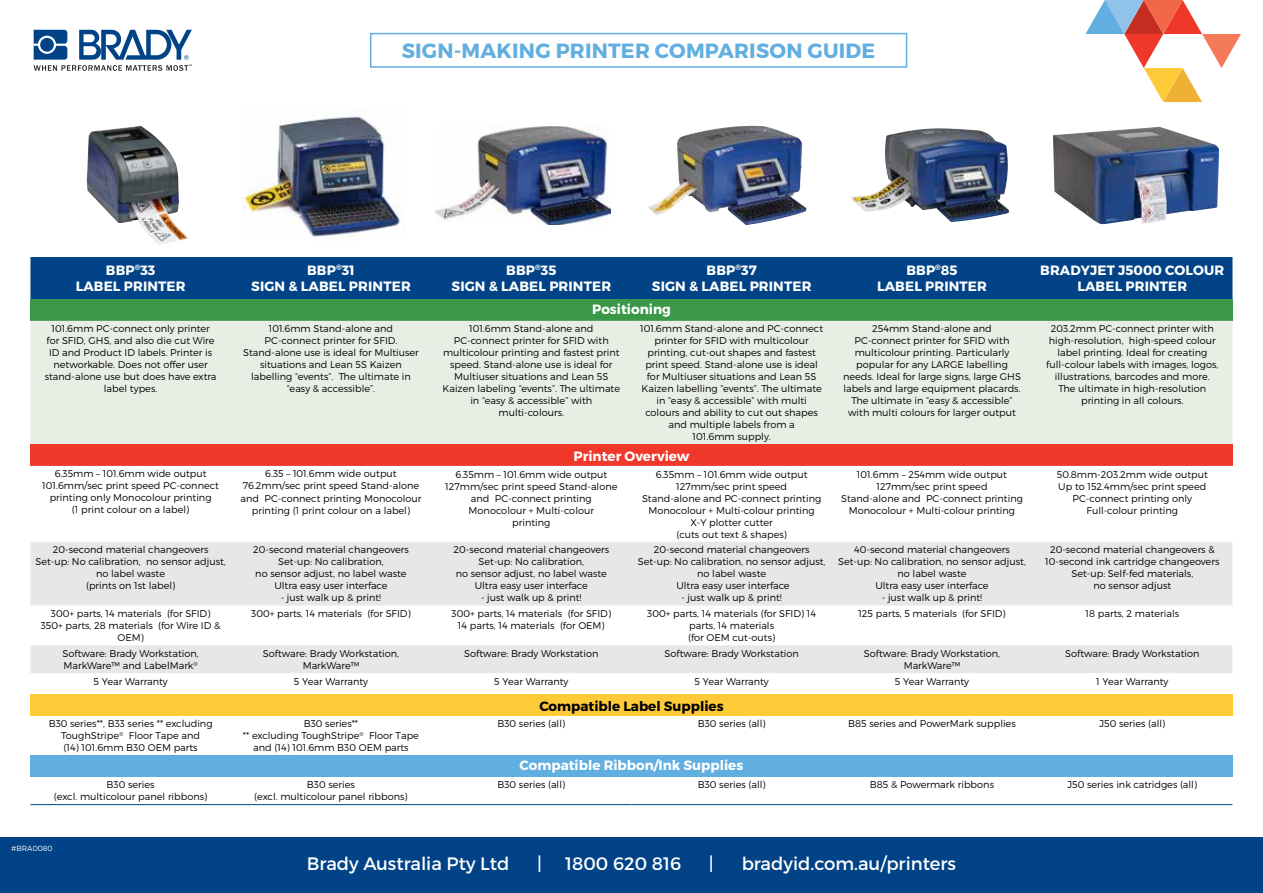
<style>
.page{position:relative;width:1263px;height:893px;background:#fff}
.page>*{position:absolute;margin:0;border:0;box-sizing:border-box;transform-origin:0 0}
.t1{font:700 20.55px "Montserrat";letter-spacing:.01em;color:#61aee1}
.t2{font:18px "Montserrat";color:#fff}
.t3{font:700 13.5px/15.8px "Montserrat";letter-spacing:.01em;color:#fff;text-align:center}
.t4{font:700 13.5px "Montserrat";color:#000}
.t5{font:300 9.75px/12px "Montserrat";color:#000;text-align:center}
.t6{font:300 7.5px "Montserrat";color:#fff}
</style>
<div class="page">
<svg style="left:1085px;top:0;width:156px;height:102px"></svg>
<svg style="left:34px;top:30px;width:158px;height:41px"></svg>
<div style="left:370px;top:33px;width:537px;height:35px;border:2px solid #61aee1"></div>
<div style="left:30px;top:257px;width:1202px;height:43px;background:#014386"></div>
<div style="left:30px;top:300px;width:1202px;height:21px;background:#3a9848"></div>
<div style="left:30px;top:321px;width:1202px;height:124px;background:#e9eee4"></div>
<div style="left:30px;top:445px;width:1202px;height:21px;background:#ef3829"></div>
<svg style="left:30px;top:542px;width:1202px;height:131px;fill:#e6e7e8"></svg>
<div style="left:30px;top:694px;width:1202px;height:22px;background:#ffca38"></div>
<div style="left:30px;top:755px;width:1202px;height:22px;background:#61aee1"></div>
<hr style="left:30px;top:804px;width:201px;height:1px;background:#014386">
<hr style="left:231px;top:804px;width:200px;height:1px;background:#014386">
<hr style="left:431px;top:804px;width:200px;height:1px;background:#014386">
<hr style="left:631px;top:804px;width:201px;height:1px;background:#014386">
<hr style="left:832px;top:804px;width:200px;height:1px;background:#014386">
<hr style="left:1032px;top:804px;width:200px;height:1px;background:#014386">
<img style="left:87px;top:126px;width:53px;height:55px">
<img style="left:851px;top:128px;width:158px;height:94px">
<img style="left:242px;top:110px;width:158px;height:127px">
<img style="left:1053px;top:127px;width:166px;height:97px">
<img style="left:434px;top:127px;width:176px;height:97px">
<img style="left:648px;top:126px;width:158px;height:99px">
<div style="left:0;top:838px;width:1263px;height:55px;background:#014386"></div>
<h1 class="t1" style="left:402px;top:37px;width:475px">SIGN-MAKING PRINTER COMPARISON GUIDE</h1>
<h3 class="t3" style="left:76px;top:262px;width:111px">BBP<sup>®</sup>33<br>LABEL PRINTER</h3>
<h3 class="t3" style="left:251px;top:262px;width:161px">BBP<sup>®</sup>31<br>SIGN &amp; LABEL PRINTER</h3>
<h3 class="t3" style="left:451px;top:262px;width:161px">BBP<sup>®</sup>35<br>SIGN &amp; LABEL PRINTER</h3>
<h3 class="t3" style="left:652px;top:262px;width:161px">BBP<sup>®</sup>37<br>SIGN &amp; LABEL PRINTER</h3>
<h3 class="t3" style="left:877px;top:262px;width:111px">BBP<sup>®</sup>85<br>LABEL PRINTER</h3>
<h3 class="t3" style="left:1040px;top:262px;width:186px">BRADYJET J5000 COLOUR<br>LABEL PRINTER</h3>
<h3 class="t3" style="left:592px;top:302px;width:80px">Positioning</h3>
<p class="t5" style="left:45px;top:323px;width:173px">101.6mm PC-connect only printer for SFID, GHS, and also die cut Wire<br>ID and Product ID labels. Printer is networkable. Does not offer user stand-alone use but does have extra label types.</p>
<p class="t5" style="left:243px;top:323px;width:177px">101.6mm Stand-alone and<br>PC-connect printer for SFID.<br>Stand-alone use is ideal for Multiuser situations and Lean 5S Kaizen labelling “events”. The ultimate in “easy &amp; accessible”.</p>
<p class="t5" style="left:443px;top:323px;width:179px">101.6mm Stand-alone and<br>PC-connect printer for SFID with multicolour printing and fastest print speed. Stand-alone use is ideal for<br>Multiuser situations and Lean 5S<br>Kaizen labeling “events”. The ultimate in “easy &amp; accessible” with multi-colours.</p>
<p class="t5" style="left:640px;top:323px;width:185px">101.6mm Stand-alone and PC-connect printer for SFID with multicolour printing, cut-out shapes and fastest print speed. Stand-alone use is ideal for Multiuser situations and Lean 5S Kaizen labelling “events”. The ultimate in “easy &amp; accessible” with multi colours and ability to cut out shapes and multiple labels from a<br>101.6mm supply.</p>
<p class="t5" style="left:843px;top:323px;width:179px">254mm Stand-alone and PC-connect printer for SFID with multicolour printing. Particularly popular for any LARGE labelling needs. Ideal for large signs, large GHS labels and large equipment placards.<br>The ultimate in “easy &amp; accessible” with multi colours for larger output</p>
<p class="t5" style="left:1046px;top:323px;width:174px">203.2mm PC-connect printer with high-resolution, high-speed colour label printing. Ideal for creating full-colour labels with images, logos, illustrations, barcodes and more.<br>The ultimate in high-resolution printing in all colours.</p>
<h3 class="t3" style="left:573px;top:448px;width:118px">Printer Overview</h3>
<p class="t5" style="left:42px;top:468px;width:178px">6.35mm – 101.6mm wide output<br>101.6mm/sec print speed PC-connect printing only Monocolour printing<br>(1 print colour on a label)</p>
<p class="t5" style="left:241px;top:468px;width:182px">6.35 – 101.6mm wide output 76.2mm/sec print speed Stand-alone and PC-connect printing Monocolour printing (1 print colour on a label)</p>
<p class="t5" style="left:445px;top:468px;width:174px">6.35mm – 101.6mm wide output<br>127mm/sec print speed Stand-alone and PC-connect printing<br>Monocolour + Multi-colour<br>printing</p>
<p class="t5" style="left:642px;top:468px;width:181px">6.35mm – 101.6mm wide output<br>127mm/sec print speed<br>Stand-alone and PC-connect printing<br>Monocolour + Multi-colour printing<br>X-Y plotter cutter<br>(cuts out text &amp; shapes)</p>
<p class="t5" style="left:841px;top:468px;width:183px">101.6mm – 254mm wide output<br>127mm/sec print speed<br>Stand-alone and PC-connect printing<br>Monocolour + Multi-colour printing</p>
<p class="t5" style="left:1057px;top:468px;width:153px">50.8mm-203.2mm wide output<br>Up to 152.4mm/sec print speed<br>PC-connect printing only<br>Full-colour printing</p>
<p class="t5" style="left:35px;top:544px;width:192px">20-second material changeovers<br>Set-up: No calibration, no sensor adjust, no label waste<br>(prints on 1st label)</p>
<p class="t5" style="left:253px;top:544px;width:157px">20-second material changeovers<br>Set-up: No calibration,<br>no sensor adjust, no label waste<br>Ultra easy user interface</p>
<p class="t5" style="left:281px;top:592px;width:102px">- just walk up &amp; print!</p>
<p class="t5" style="left:453px;top:544px;width:157px">20-second material changeovers<br>Set-up: No calibration,<br>no sensor adjust, no label waste<br>Ultra easy user interface</p>
<p class="t5" style="left:481px;top:592px;width:102px">- just walk up &amp; print!</p>
<p class="t5" style="left:638px;top:544px;width:189px">20-second material changeovers<br>Set-up: No calibration, no sensor adjust, no label waste<br>Ultra easy user interface</p>
<p class="t5" style="left:681px;top:592px;width:102px">- just walk up &amp; print!</p>
<p class="t5" style="left:838px;top:544px;width:189px">40-second material changeovers<br>Set-up: No calibration, no sensor adjust, no label waste<br>Ultra easy user interface</p>
<p class="t5" style="left:882px;top:592px;width:102px">- just walk up &amp; print!</p>
<p class="t5" style="left:1045px;top:544px;width:176px">20-second material changeovers &amp;<br>10-second ink cartridge changeovers<br>Set-up: Self-fed materials,<br>no sensor adjust</p>
<p class="t5" style="left:41px;top:608px;width:181px">300+ parts, 14 materials (for SFID)<br>350+ parts, 28 materials (for Wire ID &amp;<br>OEM)</p>
<p class="t5" style="left:251px;top:608px;width:161px">300+ parts, 14 materials (for SFID)</p>
<p class="t5" style="left:452px;top:608px;width:161px">300+ parts, 14 materials (for SFID)<br>14 parts, 14 materials (for OEM)</p>
<p class="t5" style="left:647px;top:608px;width:170px">300+ parts, 14 materials (for SFID) 14 parts, 14 materials<br>(for OEM cut-outs)</p>
<p class="t5" style="left:858px;top:608px;width:149px">125 parts, 5 materials (for SFID)</p>
<p class="t5" style="left:1085px;top:608px;width:95px">18 parts, 2 materials</p>
<p class="t5" style="left:63px;top:647px;width:138px;text-align:left">Software: Brady Workstation,<br>MarkWare™ and LabelMark<sup>®</sup></p>
<p class="t5" style="left:263px;top:647px;width:138px">Software: Brady Workstation,<br>MarkWare™</p>
<p class="t5" style="left:464px;top:647px;width:136px">Software: Brady Workstation</p>
<p class="t5" style="left:664px;top:647px;width:136px">Software: Brady Workstation</p>
<p class="t5" style="left:864px;top:647px;width:138px">Software: Brady Workstation,<br>MarkWare™</p>
<p class="t5" style="left:1065px;top:647px;width:136px">Software: Brady Workstation</p>
<p class="t5" style="left:94px;top:675px;width:76px">5 Year Warranty</p>
<p class="t5" style="left:294px;top:675px;width:76px">5 Year Warranty</p>
<p class="t5" style="left:494px;top:675px;width:76px">5 Year Warranty</p>
<p class="t5" style="left:694px;top:675px;width:76px">5 Year Warranty</p>
<p class="t5" style="left:895px;top:675px;width:76px">5 Year Warranty</p>
<p class="t5" style="left:1096px;top:675px;width:74px">1 Year Warranty</p>
<h3 class="t4" style="left:539px;top:697px;width:186px">Compatible Label Supplies</h3>
<p class="t5" style="left:49px;top:718px;width:165px">B30 series**, B33 series ** excluding<br>ToughStripe<sup>®</sup> Floor Tape and<br>(14) 101.6mm B30 OEM parts</p>
<p class="t5" style="left:243px;top:718px;width:178px">B30 series**<br>** excluding ToughStripe<sup>®</sup> Floor Tape and (14) 101.6mm B30 OEM parts</p>
<p class="t5" style="left:497px;top:718px;width:69px">B30 series (all)</p>
<p class="t5" style="left:698px;top:718px;width:69px">B30 series (all)</p>
<p class="t5" style="left:848px;top:718px;width:169px">B85 series and PowerMark supplies</p>
<p class="t5" style="left:1099px;top:718px;width:67px">J50 series (all)</p>
<h3 class="t3" style="left:520px;top:758px;width:225px">Compatible Ribbon/Ink Supplies</h3>
<p class="t5" style="left:54px;top:779px;width:155px">B30 series<br>(excl. multicolour panel ribbons)</p>
<p class="t5" style="left:254px;top:779px;width:155px">B30 series<br>(excl. multicolour panel ribbons)</p>
<p class="t5" style="left:497px;top:779px;width:69px">B30 series (all)</p>
<p class="t5" style="left:698px;top:779px;width:69px">B30 series (all)</p>
<p class="t5" style="left:870px;top:779px;width:126px">B85 &amp; Powermark ribbons</p>
<p class="t5" style="left:1067px;top:779px;width:131px">J50 series ink catridges (all)</p>
<p class="t6" style="left:11px;top:844px;width:43px">#BRA0080</p>
<h2 class="t2" style="left:307px;top:852px;width:204px">Brady Australia Pty Ltd</h2>
<h2 class="t2" style="left:537px;top:852px;width:6px">|</h2>
<h2 class="t2" style="left:565px;top:852px;width:117px">1800 620 816</h2>
<h2 class="t2" style="left:709px;top:852px;width:6px">|</h2>
<h2 class="t2" style="left:742px;top:852px;width:216px">bradyid.com.au/printers</h2>
</div>
